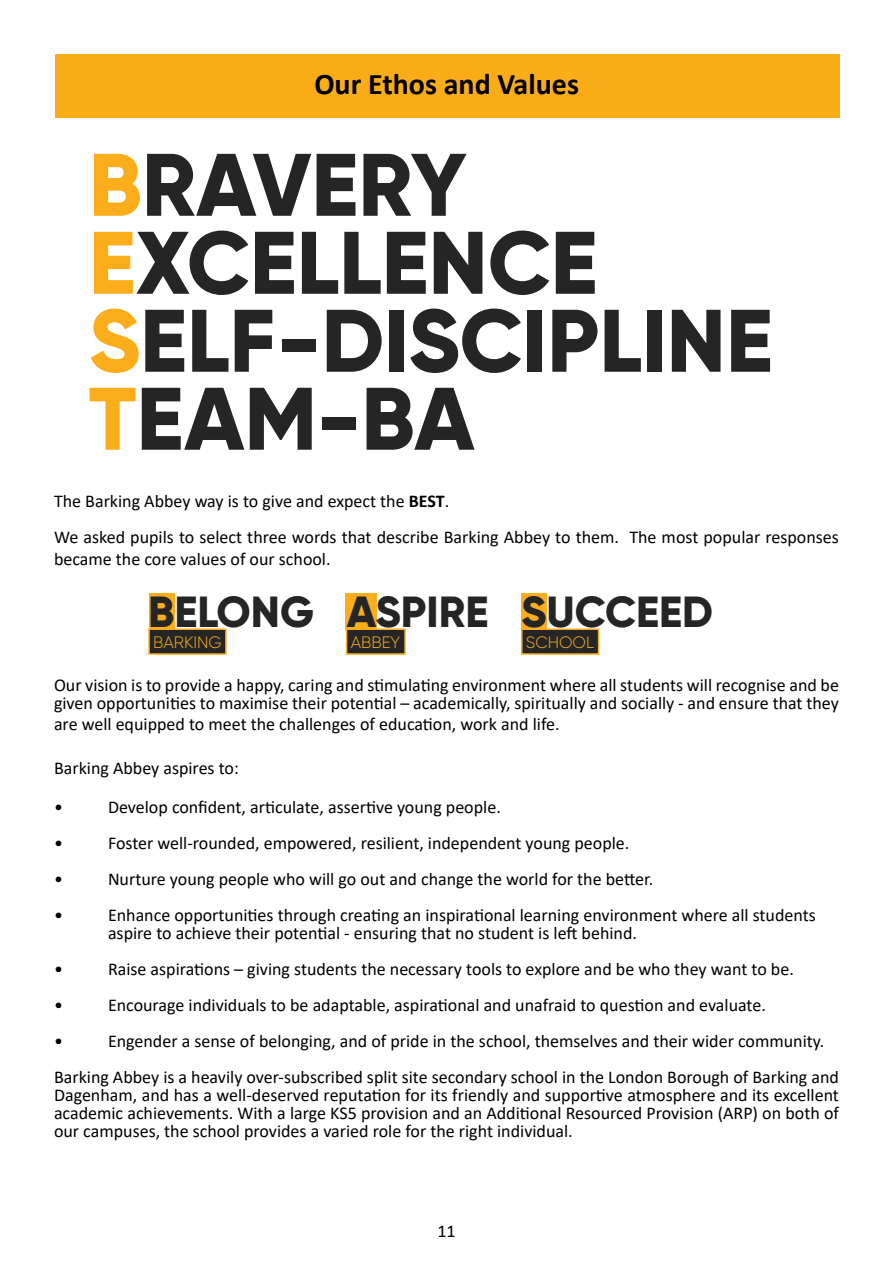
<style>
.page{position:relative;width:893px;height:1263px;background:#fff}
.page>*{position:absolute;margin:0;border:0;box-sizing:border-box;transform-origin:0 0}
.t1{font:800 88.5px/78px "Gilroy";color:#252525}
.t2{font:800 43.5px "Gilroy";color:#252525}
.t3{font:700 30px "Calibri";color:#000}
.t4{font:18px/18px "Calibri";color:#000}
.t5{font:300 16.5px "Gilroy";color:#fbad1b}
.s1{color:#fbad1b}
.s2{font-weight:700}
</style>
<div class="page">
<div style="left:55px;top:54px;width:784px;height:64px;background:#fbad18"></div>
<div style="left:149px;top:593px;width:26px;height:37px;background:#fbad1b"></div>
<div style="left:148px;top:628px;width:79px;height:27px;background:#252525;border:2px solid #fbad1b"></div>
<div style="left:346px;top:593px;width:31px;height:37px;background:#fbad1b"></div>
<div style="left:521px;top:593px;width:26px;height:37px;background:#fbad1b"></div>
<div style="left:346px;top:628px;width:60px;height:27px;background:#252525;border:2px solid #fbad1b"></div>
<div style="left:521px;top:628px;width:78px;height:27px;background:#252525;border:2px solid #fbad1b"></div>
<h3 class="t3" style="left:314px;top:63px;width:266px">Our Ethos and Values</h3>
<h1 class="t1" style="left:89px;top:145px;width:686px"><span class="s1">B</span>RAVERY<br><span class="s1">E</span>XCELLENCE<br><span class="s1">S</span>ELF-DISCIPLINE<br><span class="s1">T</span>EAM-BA</h1>
<p class="t4" style="left:54px;top:483px;width:786px;line-height:36px">The Barking Abbey way is to give and expect the <span class="s2">BEST</span>.<br>We asked pupils to select three words that describe Barking Abbey to them. The most popular responses</p>
<p class="t4" style="left:54px;top:549px;width:278px">became the core values of our school.</p>
<h2 class="t2" style="left:148px;top:585px;width:566px">BELONG ASPIRE SUCCEED</h2>
<p class="t5" style="left:153px;top:632px;width:70px">BARKING</p>
<p class="t5" style="left:351px;top:632px;width:51px">ABBEY</p>
<p class="t5" style="left:526px;top:632px;width:70px">SCHOOL</p>
<p class="t4" style="left:54px;top:675px;width:786px">Our vision is to provide a happy, caring and stimulating environment where all students will recognise and be given opportunities to maximise their potential – academically, spiritually and socially - and ensure that they</p>
<p class="t4" style="left:54px;top:715px;width:507px">are well equipped to meet the challenges of education, work and life.</p>
<p class="t4" style="left:54px;top:758px;width:186px">Barking Abbey aspires to:</p>
<p class="t4" style="left:54px;top:798px;width:10px">•</p>
<p class="t4" style="left:108px;top:798px;width:394px">Develop confident, articulate, assertive young people.</p>
<p class="t4" style="left:54px;top:834px;width:10px">•</p>
<p class="t4" style="left:108px;top:834px;width:523px">Foster well-rounded, empowered, resilient, independent young people.</p>
<p class="t4" style="left:54px;top:870px;width:10px">•</p>
<p class="t4" style="left:108px;top:870px;width:547px">Nurture young people who will go out and change the world for the better.</p>
<p class="t4" style="left:54px;top:906px;width:10px">•</p>
<p class="t4" style="left:108px;top:906px;width:709px">Enhance opportunities through creating an inspirational learning environment where all students aspire to achieve their potential - ensuring that no student is left behind.</p>
<p class="t4" style="left:54px;top:960px;width:10px">•</p>
<p class="t4" style="left:108px;top:960px;width:687px">Raise aspirations – giving students the necessary tools to explore and be who they want to be.</p>
<p class="t4" style="left:54px;top:996px;width:10px">•</p>
<p class="t4" style="left:108px;top:996px;width:659px">Encourage individuals to be adaptable, aspirational and unafraid to question and evaluate.</p>
<p class="t4" style="left:54px;top:1032px;width:10px">•</p>
<p class="t4" style="left:54px;top:1023px;width:786px;line-height:36px;text-indent:54px">Engender a sense of belonging, and of pride in the school, themselves and their wider community.<br>Barking Abbey is a heavily over-subscribed split site secondary school in the London Borough of Barking and</p>
<p class="t4" style="left:54px;top:1086px;width:786px;text-align:justify">Dagenham, and has a well-deserved reputation for its friendly and supportive atmosphere and its excellent academic achievements. With a large KS5 provision and an Additional Resourced Provision (ARP) on both of our campuses, the school provides a varied role for the right individual.</p>
<p class="t4" style="left:437px;top:1221px;width:20px">11</p>
</div>
